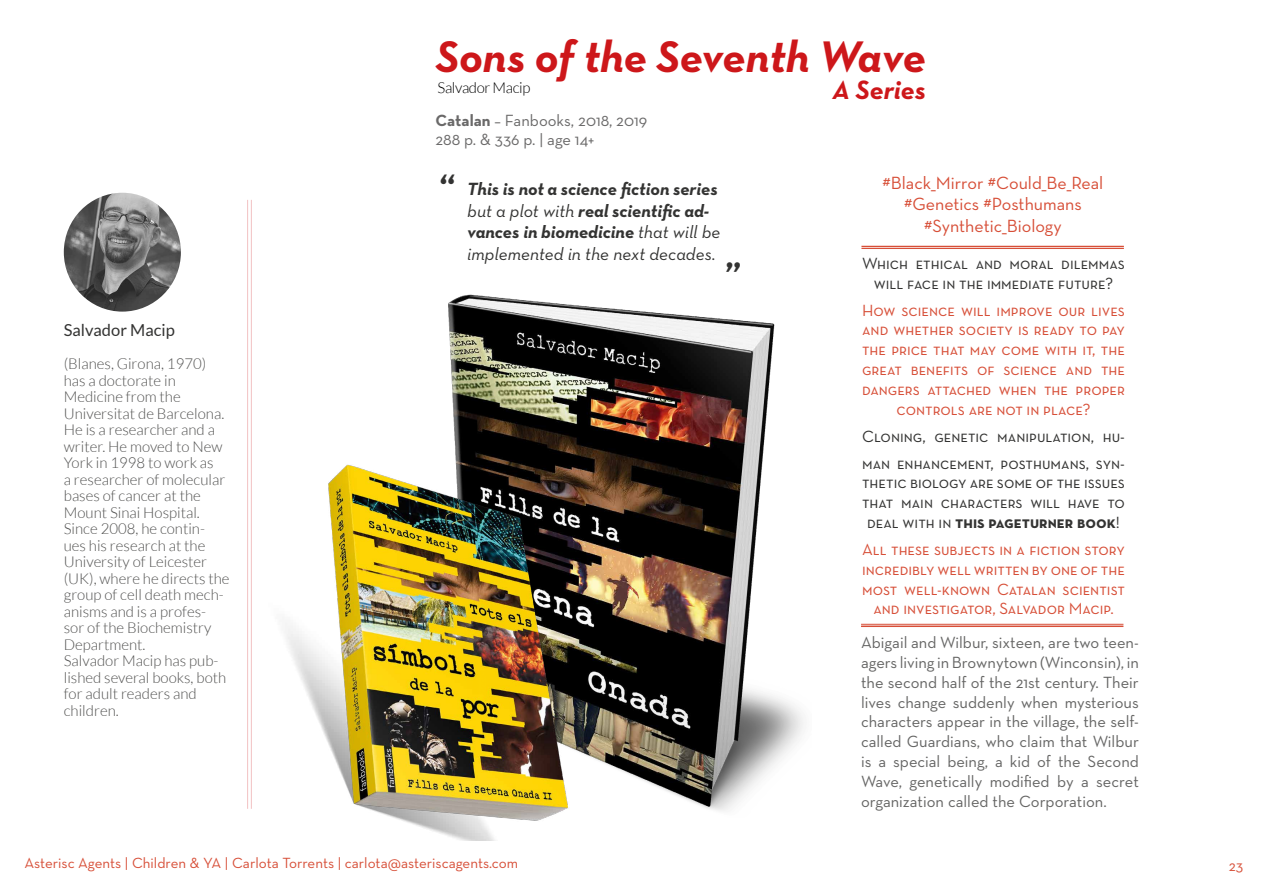
<style>
.page{position:relative;width:1263px;height:893px;background:#fff}
.page>*{position:absolute;margin:0;border:0;box-sizing:border-box;transform-origin:0 0}
.t1{font:italic 700 45px "Neutra Text";color:#cd171a}
.t2{font:italic 700 36px "Neutra Text";color:#333332}
.t3{font:italic 700 27px "Neutra Text";color:#cd171a}
.t4{font:italic 700 18px/21.6px "Neutra Text";color:#333332}
.t5{font:18px/21.6px "Neutra Text";color:#d74f38;text-align:center}
.t6{font:16.5px/19.8px "Neutra Text";color:#656564;text-align:justify}
.t7{font:16.5px/19.8px "Neutra Text Book SC";color:#d74f38;text-align:center}
.t8{font:16.5px/19.8px "Neutra Text Book SC";color:#333332}
.t9{font:16.5px/19.8px "Neutra Text";color:#6a6969}
.t10{font:16.5px "Neutra Text Bold SC";color:#333332}
.t11{font:16.5px "Lato";color:#333332}
.t12{font:300 15px/16.5px "Lato";color:#50504f}
.t13{font:15px "Neutra Text";color:#d74f38}
.t14{font:300 15px "Lato";letter-spacing:-.025em;color:#000}
.s1{font-weight:700}
.s2{font-weight:400}
.s3{font-family:"Neutra Text Book SC"}
</style>
<div class="page">
<hr style="left:251px;top:200px;width:1px;height:609px;background:#cd171a">
<hr style="left:247px;top:200px;width:1px;height:609px;background:#cd171a">
<img style="left:448px;top:294px;width:356px;height:517px">
<hr style="left:861px;top:248px;width:263px;height:1px;background:#d74f38">
<hr style="left:861px;top:246px;width:263px;height:1px;background:#d74f38">
<hr style="left:861px;top:625px;width:262px;height:2px;background:#d74f38">
<hr style="left:861px;top:624px;width:262px;height:1px;background:#d74f38">
<img style="left:64px;top:193px;width:117px;height:119px">
<img style="left:285px;top:426px;width:308px;height:415px">
<p class="t11" style="left:64px;top:321px;width:112px">Salvador Macip</p>
<p class="t12" style="left:64px;top:356px;width:167px">(Blanes, Girona, 1970) has a doctorate in<br>Medicine from the<br>Universitat de Barcelona.<br>He is a researcher and a writer. He moved to New<br>York in 1998 to work as<br>a researcher of molecular bases of cancer at the<br>Mount Sinai Hospital.<br>Since 2008, he contin&shy;ues his research at the<br>University of Leicester (UK), where he directs the group of cell death mech&shy;anisms and is a profes&shy;sor of the Biochemistry<br>Department.<br>Salvador Macip has pub&shy;lished several books, both for adult readers and children.</p>
<h1 class="t1" style="left:435px;top:28px;width:492px">Sons of the Seventh Wave</h1>
<h3 class="t3" style="left:832px;top:73px;width:95px">A Series</h3>
<p class="t9" style="left:435px;top:110px;width:213px"><span class="s1">Catalan</span> – Fanbooks, 2018, 2019<br>288 p. &amp; 336 p. | age 14+</p>
<p class="t14" style="left:437px;top:79px;width:94px">Salvador Macip</p>
<h2 class="t2" style="left:437px;top:164px;width:18px">“</h2>
<p class="t4" style="left:467px;top:178px;width:255px">This is not a science fiction series <span class="s2">but a plot with</span> real scientific ad&shy;vances in biomedicine <span class="s2">that will be implemented in the next decades.</span></p>
<h2 class="t2" style="left:723px;top:252px;width:18px">”</h2>
<p class="t5" style="left:883px;top:171px;width:222px">#Black_Mirror #Could_Be_Real #Genetics #Posthumans #Synthetic_Biology</p>
<p class="t8" style="left:862px;top:253px;width:264px;text-align:center">Which ethical and moral dilemmas will face in the immediate future?</p>
<p class="t7" style="left:862px;top:300px;width:264px">How science will improve our lives and whether society is ready to pay the price that may come with it, the great benefits of science and the dangers attached when the proper controls are not in place?</p>
<p class="t8" style="left:862px;top:422px;width:264px;line-height:27px">Cloning, genetic manipulation, hu&shy;man enhancement, posthumans, syn-</p>
<p class="t8" style="left:862px;top:473px;width:264px">thetic biology are some of the issues that main characters will have to</p>
<p class="t10" style="left:867px;top:512px;width:254px"><span class="s3">deal with in</span> this pageturner book<span class="s3">!</span></p>
<p class="t7" style="left:862px;top:539px;width:264px">All these subjects in a fiction story incredibly well written by one of the most well-known Catalan scientist and investigator, Salvador Macip.</p>
<p class="t6" style="left:861px;top:632px;width:279px">Abigail and Wilbur, sixteen, are two teen&shy;agers living in Brownytown (Winconsin), in the second half of the 21st century. Their lives change suddenly when mysterious characters appear in the village, the self&shy;called Guardians, who claim that Wilbur is a special being, a kid of the Second Wave, genetically modified by a secret organization called the Corporation.</p>
<p class="t13" style="left:25px;top:854px;width:495px">Asterisc Agents | Children &amp; YA | Carlota Torrents | carlota@asteriscagents.com</p>
<p class="t13" style="left:1229px;top:857px;width:16px">23</p>
</div>
